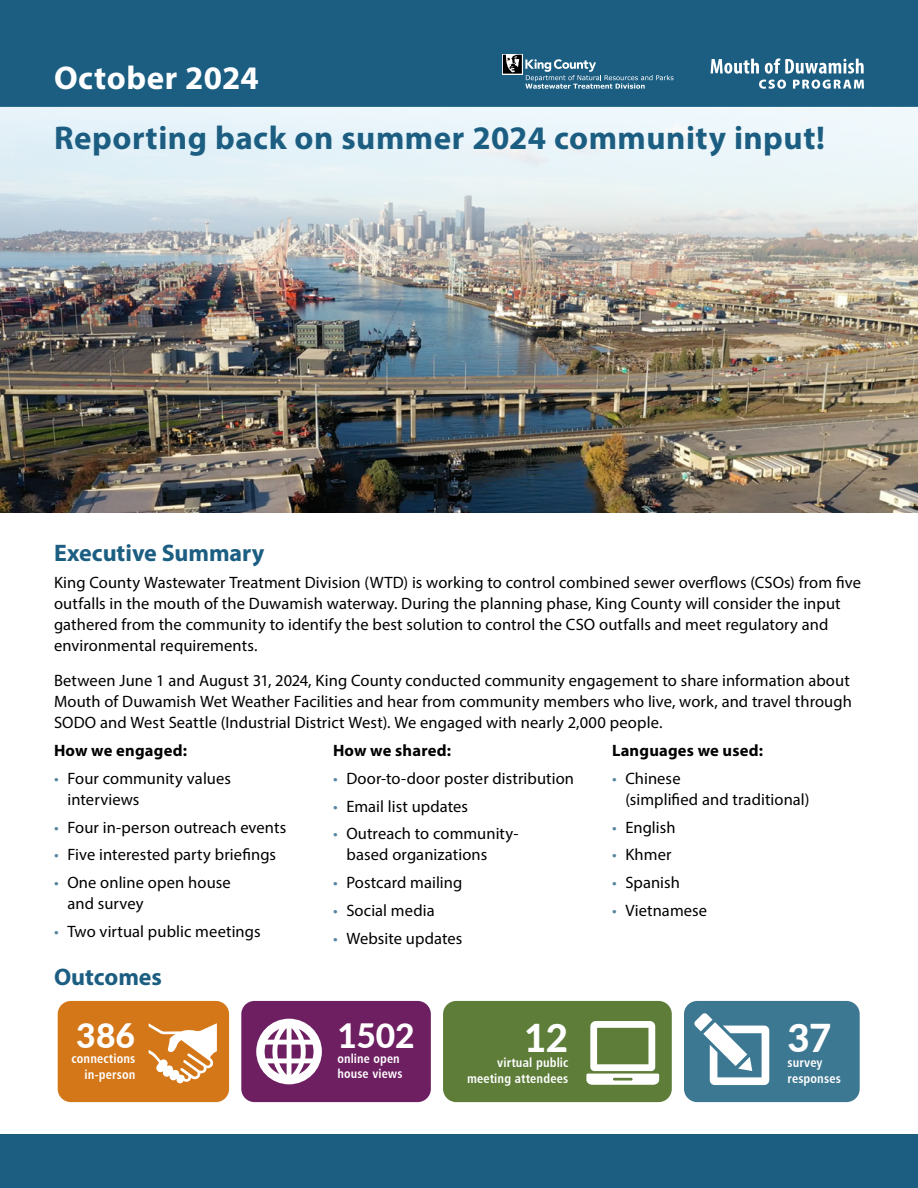
<style>
.page{position:relative;width:918px;height:1188px;background:#fff}
.page>*{position:absolute;margin:0;border:0;box-sizing:border-box;transform-origin:0 0}
.t1{font:800 38.4px "Lato";color:#fff}
.t2{font:800 33.75px "Lato";color:#fff}
.t3{font:800 33.6px "Lato";color:#fff}
.H1_-_Blue{font:700 33px "Myriad Pro";letter-spacing:.015em;color:#1c5e82}
.H1_-_White{font:700 33px "Myriad Pro";letter-spacing:.015em;color:#fff}
.t4{font:700 24px "Myriad Pro";color:#1c5e82}
.BOD{font:16.5px/21px "Myriad Pro";letter-spacing:.005em;color:#000}
.BOD-2{font:700 16.5px "Myriad Pro";letter-spacing:.01em;color:#000}
.t5{font:12.75px/15.5px "Humanist 777 BT Bold Condensed B";letter-spacing:.01em;color:#fff;text-align:right}
.t6{font:12.6px/15.5px "Humanist 777 BT Bold Condensed B";letter-spacing:.01em;color:#fff}
.s1{color:#5586a1}
</style>
<div class="page">
<div style="left:0;top:0;width:918px;height:106px;background:#1c5e82"></div>
<svg style="left:502px;top:54px;width:21px;height:20px"></svg>
<svg style="left:503px;top:55px;width:171px;height:34px"></svg>
<svg style="left:711px;top:59px;width:48px;height:15px"></svg>
<svg style="left:765px;top:58px;width:99px;height:16px"></svg>
<svg style="left:759px;top:80px;width:27px;height:9px"></svg>
<svg style="left:793px;top:80px;width:71px;height:9px"></svg>
<img style="left:0;top:106px;width:918px;height:407px">
<div style="left:58px;top:1001px;width:171px;height:101px;background:#d47719;border-radius:13px"></div>
<svg style="left:149px;top:1023px;width:68px;height:61px"></svg>
<div style="left:241px;top:1001px;width:190px;height:101px;background:#6e1f61;border-radius:13px"></div>
<svg style="left:256px;top:1019px;width:66px;height:65px"></svg>
<div style="left:684px;top:1001px;width:176px;height:101px;background:#3d7892;border-radius:13px"></div>
<svg style="left:694px;top:1013px;width:75px;height:72px"></svg>
<div style="left:443px;top:1001px;width:229px;height:101px;background:#5d7d39;border-radius:13px"></div>
<svg style="left:586px;top:1021px;width:73px;height:64px"></svg>
<div style="left:0;top:1134px;width:918px;height:54px;background:#1c5e82"></div>
<p class="H1_-_White" style="left:54px;top:57px;width:206px">October 2024</p>
<p class="H1_-_Blue" style="left:54px;top:117px;width:773px">Reporting back on summer 2024 community input!</p>
<h2 class="t4" style="left:54px;top:537px;width:212px">Executive Summary</h2>
<p class="BOD" style="left:54px;top:572px;width:808px">King County Wastewater Treatment Division (WTD) is working to control combined sewer overflows (CSOs) from five outfalls in the mouth of the Duwamish waterway. During the planning phase, King County will consider the input gathered from the community to identify the best solution to control the CSO outfalls and meet regulatory and environmental requirements.</p>
<p class="BOD" style="left:54px;top:670px;width:799px">Between June 1 and August 31, 2024, King County conducted community engagement to share information about<br>Mouth of Duwamish Wet Weather Facilities and hear from community members who live, work, and travel through<br>SODO and West Seattle (Industrial District West). We engaged with nearly 2,000 people.</p>
<p class="BOD-2" style="left:54px;top:740px;width:134px">How we engaged:</p>
<p class="BOD" style="left:68px;top:767px;width:165px;text-indent:-14px"><span class="s1">•</span> Four community values interviews</p>
<p class="BOD" style="left:54px;top:816px;width:234px"><span class="s1">•</span> Four in-person outreach events</p>
<p class="BOD" style="left:54px;top:844px;width:224px"><span class="s1">•</span> Five interested party briefings</p>
<p class="BOD" style="left:67px;top:872px;width:165px;text-indent:-13px"><span class="s1">•</span> One online open house and survey</p>
<p class="BOD" style="left:54px;top:920px;width:208px"><span class="s1">•</span> Two virtual public meetings</p>
<p class="BOD-2" style="left:333px;top:740px;width:120px">How we shared:</p>
<p class="BOD" style="left:333px;top:767px;width:243px"><span class="s1">•</span> Door-to-door poster distribution</p>
<p class="BOD" style="left:333px;top:795px;width:137px"><span class="s1">•</span> Email list updates</p>
<p class="BOD" style="left:346px;top:823px;width:174px;text-indent:-13px"><span class="s1">•</span> Outreach to community&shy;based organizations</p>
<p class="BOD" style="left:333px;top:872px;width:131px"><span class="s1">•</span> Postcard mailing</p>
<p class="BOD" style="left:333px;top:899px;width:103px"><span class="s1">•</span> Social media</p>
<p class="BOD" style="left:333px;top:927px;width:131px"><span class="s1">•</span> Website updates</p>
<p class="BOD-2" style="left:612px;top:740px;width:153px">Languages we used:</p>
<p class="BOD" style="left:626px;top:767px;width:186px;text-indent:-14px"><span class="s1">•</span> Chinese<br>(simplified and traditional)</p>
<p class="BOD" style="left:612px;top:816px;width:65px"><span class="s1">•</span> English</p>
<p class="BOD" style="left:612px;top:844px;width:61px"><span class="s1">•</span> Khmer</p>
<p class="BOD" style="left:612px;top:872px;width:69px"><span class="s1">•</span> Spanish</p>
<p class="BOD" style="left:612px;top:899px;width:97px"><span class="s1">•</span> Vietnamese</p>
<h2 class="t4" style="left:54px;top:961px;width:110px">Outcomes</h2>
<p class="t2" style="left:76px;top:1010px;width:60px">386</p>
<p class="t5" style="left:72px;top:1051px;width:65px">connections in-person</p>
<p class="t3" style="left:337px;top:1010px;width:79px">1502</p>
<p class="t6" style="left:337px;top:1051px;width:67px">online open house views</p>
<p class="t1" style="left:524px;top:1009px;width:46px">12</p>
<p class="t5" style="left:467px;top:1055px;width:103px">virtual public meeting attendees</p>
<p class="t1" style="left:788px;top:1009px;width:45px">37</p>
<p class="t5" style="left:788px;top:1055px;width:55px;text-align:left">survey responses</p>
</div>
